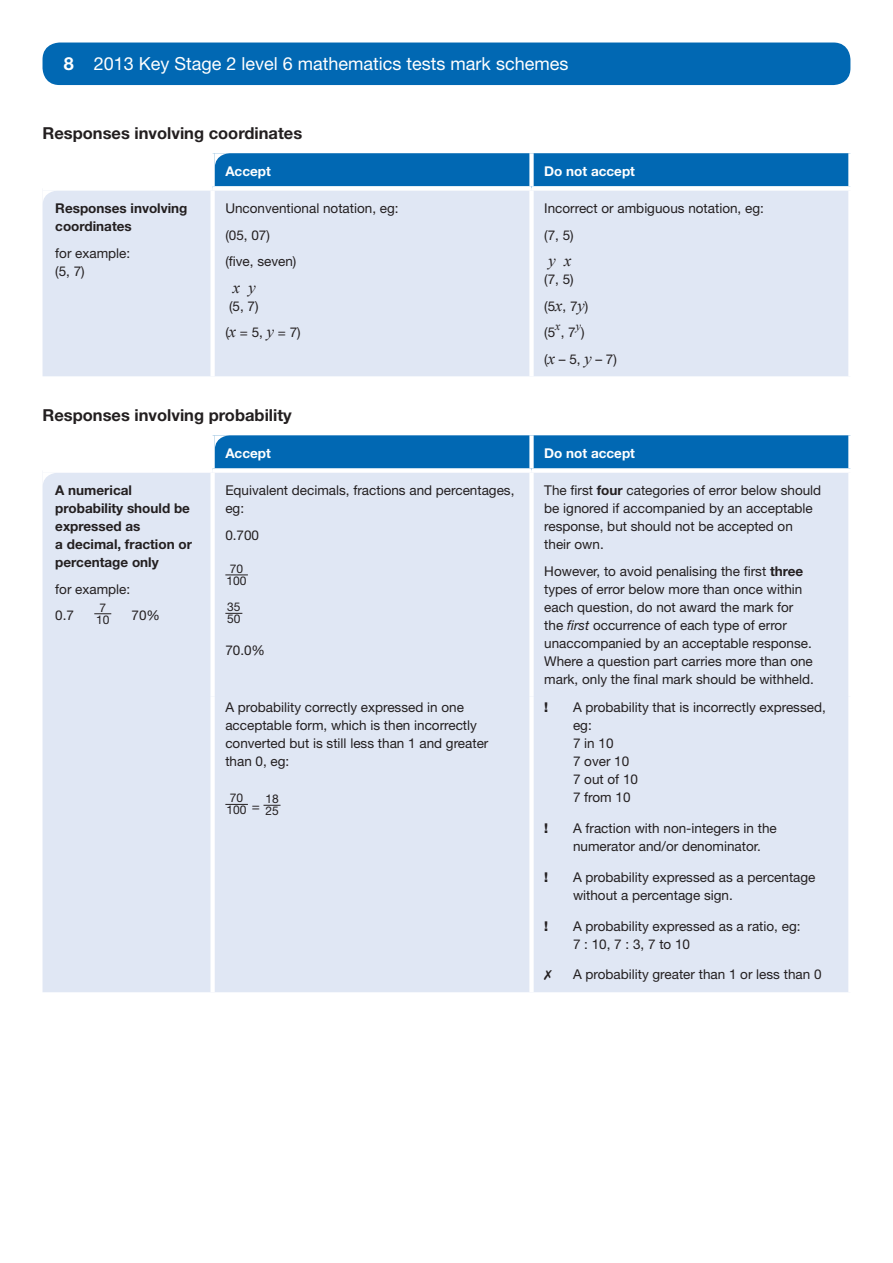
<style>
.page{position:relative;width:893px;height:1263px;background:#fff}
.page>*{position:absolute;margin:0;border:0;box-sizing:border-box;transform-origin:0 0}
.t1{font:18px "Helvetica Neue LT Std";color:#fff}
.t2{font:700 16.5px "Helvetica Neue LT Std";color:#231f20}
.t3{font:italic 16.5px "Times New Roman";color:#231f20}
.t4{font:13.5px/18px "Helvetica Neue LT Std";color:#231f20}
.t5{font:700 13.5px/18px "Helvetica Neue LT Std";color:#231f20}
.t6{font:700 13.5px "Helvetica Neue LT Std";color:#fff}
.t7{font:800 13.5px "Helvetica Neue LT Std";color:#231f20}
.t8{font:12px/12px "Helvetica Neue LT Std";color:#231f20}
.t9{font:italic 12px "Times New Roman";color:#231f20}
.s1{font-weight:700}
.s2{font-family:"Times New Roman";font-style:italic;font-size:16.5px}
.s3{font-style:italic}
</style>
<div class="page">
<div style="left:43px;top:43px;width:807px;height:42px;background:#0168b3;border-radius:17px"></div>
<div style="left:43px;top:191px;width:805px;height:185px;background:#e0e7f4"></div>
<div style="left:210px;top:191px;width:5px;height:185px;background:#fff"></div>
<div style="left:529px;top:191px;width:5px;height:185px;background:#fff"></div>
<div style="left:43px;top:473px;width:805px;height:519px;background:#e0e7f4"></div>
<div style="left:210px;top:473px;width:5px;height:223px;background:#fff"></div>
<div style="left:210px;top:696px;width:5px;height:296px;background:#fff"></div>
<div style="left:529px;top:473px;width:5px;height:223px;background:#fff"></div>
<div style="left:529px;top:696px;width:5px;height:296px;background:#fff"></div>
<svg style="left:94px;top:613px;width:17px;height:1px"></svg>
<svg style="left:225px;top:575px;width:23px;height:1px"></svg>
<svg style="left:225px;top:613px;width:17px;height:1px"></svg>
<svg style="left:225px;top:804px;width:23px;height:1px"></svg>
<svg style="left:263px;top:805px;width:18px;height:1px"></svg>
<svg style="left:213px;top:153px;width:637px;height:35px;background:#1373b8"></svg>
<svg style="left:43px;top:191px;width:15px;height:14px"></svg>
<svg style="left:213px;top:435px;width:637px;height:35px;background:#1372b8"></svg>
<svg style="left:43px;top:473px;width:15px;height:15px"></svg>
<svg style="left:544px;top:970px;width:8px;height:10px"></svg>
<h1 class="t1" style="left:64px;top:53px;width:506px"><span class="s1">8</span> 2013 Key Stage 2 level 6 mathematics tests mark schemes</h1>
<p class="t2" style="left:43px;top:123px;width:261px">Responses involving coordinates</p>
<p class="t6" style="left:225px;top:162px;width:47px">Accept</p>
<p class="t6" style="left:544px;top:162px;width:92px">Do not accept</p>
<p class="t5" style="left:55px;top:199px;width:134px">Responses involving coordinates</p>
<p class="t4" style="left:55px;top:244px;width:77px">for example: (5, 7)</p>
<p class="t4" style="left:225px;top:195px;width:175px;line-height:26.5px">Unconventional notation, eg: (05, 07)<br>(five, seven)</p>
<p class="t3" style="left:233px;top:276px;width:24px">x y</p>
<p class="t4" style="left:225px;top:292px;width:77px;line-height:26.5px">(5, 7)<br>(<span class="s2">x</span> = 5, <span class="s2">y</span> = 7)</p>
<p class="t4" style="left:544px;top:195px;width:221px;line-height:26.5px">Incorrect or ambiguous notation, eg: (7, 5)</p>
<p class="t3" style="left:548px;top:249px;width:24px">y x</p>
<p class="t4" style="left:544px;top:266px;width:46px;line-height:26.5px">(7, 5) (5<span class="s2">x</span>, 7<span class="s2">y</span>) (5 , 7 )</p>
<p class="t9" style="left:555px;top:317px;width:7px">x</p>
<p class="t9" style="left:576px;top:317px;width:7px">y</p>
<p class="t4" style="left:544px;top:350px;width:74px">(<span class="s2">x</span> – 5, <span class="s2">y</span> – 7)</p>
<p class="t2" style="left:43px;top:405px;width:251px">Responses involving probability</p>
<p class="t6" style="left:225px;top:445px;width:47px">Accept</p>
<p class="t6" style="left:544px;top:445px;width:92px">Do not accept</p>
<p class="t5" style="left:55px;top:481px;width:138px">A numerical probability should be expressed as<br>a decimal, fraction or percentage only</p>
<p class="t4" style="left:55px;top:575px;width:77px;line-height:26.5px">for example:<br>0.7</p>
<p class="t4" style="left:225px;top:481px;width:291px">Equivalent decimals, fractions and percentages, eg:</p>
<p class="t4" style="left:225px;top:526px;width:35px">0.700</p>
<p class="t8" style="left:227px;top:562px;width:22px">70<br>100</p>
<p class="t8" style="left:227px;top:601px;width:15px">35<br>50</p>
<p class="t4" style="left:225px;top:641px;width:41px">70.0%</p>
<p class="t4" style="left:544px;top:481px;width:278px">The first <span class="s1">four</span> categories of error below should be ignored if accompanied by an acceptable response, but should not be accepted on their own.</p>
<p class="t4" style="left:544px;top:562px;width:271px">However, to avoid penalising the first <span class="s1">three </span>types of error below more than once within each question, do not award the mark for the <span class="s3">first</span> occurrence of each type of error unaccompanied by an acceptable response.<br>Where a question part carries more than one mark, only the final mark should be withheld.</p>
<p class="t8" style="left:96px;top:601px;width:15px">7<br>10</p>
<p class="t4" style="left:132px;top:606px;width:30px">70%</p>
<p class="t4" style="left:225px;top:698px;width:265px">A probability correctly expressed in one acceptable form, which is then incorrectly converted but is still less than 1 and greater than 0, eg:</p>
<p class="t8" style="left:227px;top:792px;width:35px">70<br>100 <sup>=</sup></p>
<p class="t8" style="left:265px;top:793px;width:15px">18<br>25</p>
<p class="t7" style="left:544px;top:700px;width:5px">!</p>
<p class="t4" style="left:573px;top:698px;width:254px">A probability that is incorrectly expressed, eg:<br>7 in 10<br>7 over 10<br>7 out of 10<br>7 from 10</p>
<p class="t7" style="left:544px;top:820px;width:5px">!</p>
<p class="t4" style="left:573px;top:819px;width:205px">A fraction with non-integers in the numerator and/or denominator.</p>
<p class="t7" style="left:544px;top:869px;width:5px">!</p>
<p class="t4" style="left:573px;top:868px;width:244px">A probability expressed as a percentage without a percentage sign.</p>
<p class="t7" style="left:544px;top:918px;width:5px">!</p>
<p class="t4" style="left:573px;top:917px;width:229px">A probability expressed as a ratio, eg:<br>7 : 10, 7 : 3, 7 to 10</p>
<p class="t4" style="left:573px;top:965px;width:250px">A probability greater than 1 or less than 0</p>
</div>
